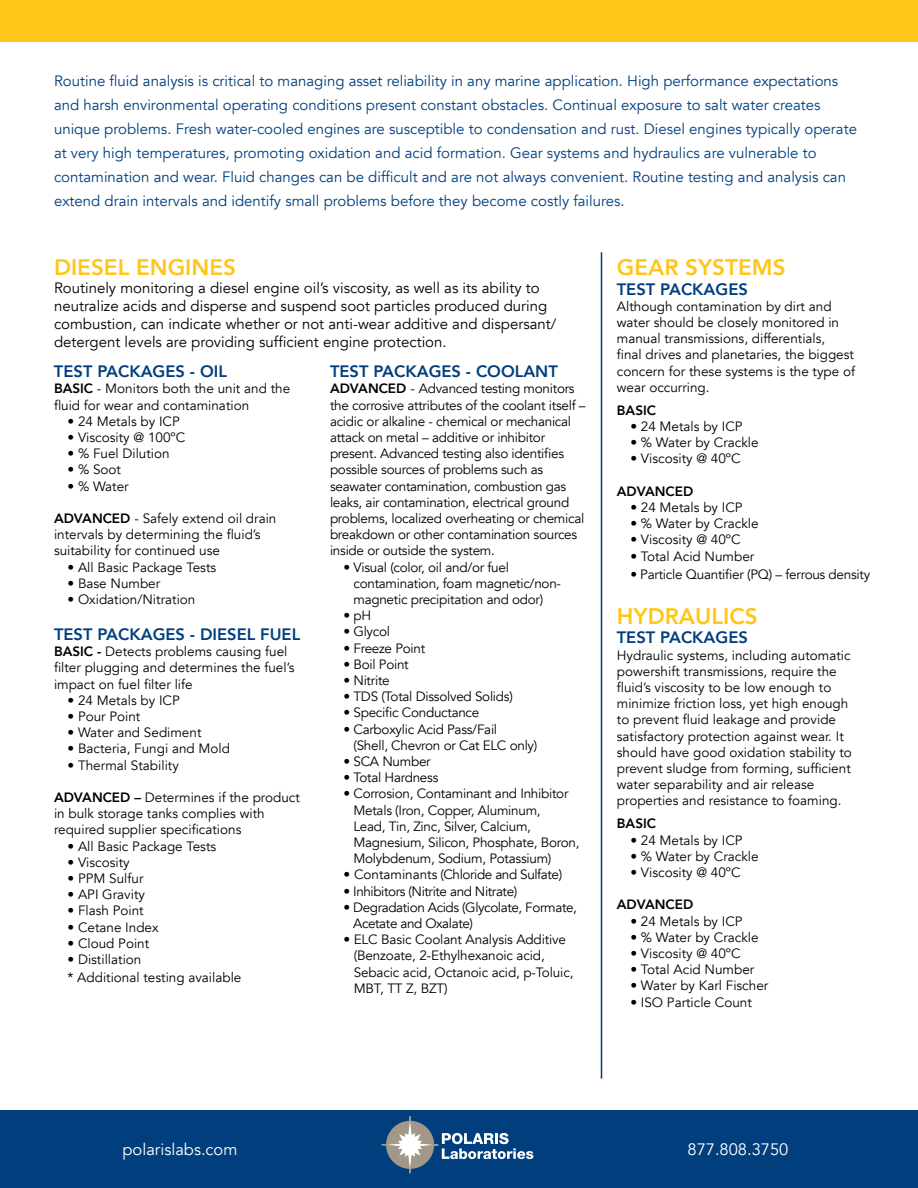
<style>
.page{position:relative;width:918px;height:1188px;background:#fff}
.page>*{position:absolute;margin:0;border:0;box-sizing:border-box;transform-origin:0 0}
.t1{font:800 22.5px "Avenir";color:#ffc619}
.t2{font:800 16.5px "Avenir";color:#003e7e}
.t3{font:16.5px "Avenir";color:#fff}
.t4{font:15px/24px "Avenir";color:#003e7e}
.t5{font:15px/18px "Avenir";color:#000}
.t6{font:13.5px/16.2px "Avenir";color:#000}
.t7{font:13.5px/16.2px "Avenir";letter-spacing:-.02em;color:#000}
.t8{font:13.5px/16.2px "Avenir";letter-spacing:-.03em;color:#000}
.t9{font:800 13.5px "Avenir";color:#000}
.s1{font-weight:800}
</style>
<div class="page">
<div style="left:0;top:0;width:918px;height:42px;background:#ffc619"></div>
<div style="left:0;top:1110px;width:918px;height:78px;background:#003e7e"></div>
<svg style="left:381px;top:1116px;width:152px;height:58px"></svg>
<hr style="left:601px;top:252px;width:1px;height:827px;background:#003e7e">
<p class="t4" style="left:54px;top:69px;width:805px">Routine fluid analysis is critical to managing asset reliability in any marine application. High performance expectations and harsh environmental operating conditions present constant obstacles. Continual exposure to salt water creates unique problems. Fresh water-cooled engines are susceptible to condensation and rust. Diesel engines typically operate at very high temperatures, promoting oxidation and acid formation. Gear systems and hydraulics are vulnerable to contamination and wear. Fluid changes can be difficult and are not always convenient. Routine testing and analysis can extend drain intervals and identify small problems before they become costly failures.</p>
<h1 class="t1" style="left:54px;top:246px;width:14px">DIESEL</h1>
<h1 class="t1" style="left:136px;top:246px;width:87px">ENGINES</h1>
<p class="t5" style="left:54px;top:279px;width:504px">Routinely monitoring a diesel engine oil’s viscosity, as well as its ability to neutralize acids and disperse and suspend soot particles produced during combustion, can indicate whether or not anti-wear additive and dispersant/ detergent levels are providing sufficient engine protection.</p>
<p class="t2" style="left:54px;top:356px;width:174px">TEST PACKAGES - OIL</p>
<p class="t9" style="left:54px;top:376px;width:18px">BASIC</p>
<p class="t6" style="left:54px;top:381px;width:238px;text-indent:43px">- Monitors both the unit and the fluid for wear and contamination</p>
<p class="t6" style="left:68px;top:413px;width:114px">• 24 Metals by ICP</p>
<p class="t6" style="left:68px;top:430px;width:119px">• Viscosity @ 100ºC</p>
<p class="t6" style="left:68px;top:446px;width:104px">• % Fuel Dilution</p>
<p class="t6" style="left:68px;top:462px;width:55px">• % Soot</p>
<p class="t6" style="left:68px;top:478px;width:63px">• % Water</p>
<p class="t6" style="left:54px;top:511px;width:224px"><span class="s1">ADVANCED</span> - Safely extend oil drain intervals by determining the fluid’s suitability for continued use</p>
<p class="t6" style="left:68px;top:559px;width:150px">• All Basic Package Tests</p>
<p class="t6" style="left:68px;top:575px;width:94px">• Base Number</p>
<p class="t6" style="left:68px;top:592px;width:129px">• Oxidation/Nitration</p>
<p class="t2" style="left:54px;top:619px;width:248px">TEST PACKAGES - DIESEL FUEL</p>
<p class="t9" style="left:54px;top:639px;width:18px">BASIC</p>
<p class="t6" style="left:54px;top:644px;width:242px;text-indent:43px"><span class="s1">-</span> Detects problems causing fuel filter plugging and determines the fuel’s impact on fuel filter life</p>
<p class="t6" style="left:68px;top:692px;width:114px">• 24 Metals by ICP</p>
<p class="t6" style="left:68px;top:709px;width:74px">• Pour Point</p>
<p class="t6" style="left:68px;top:725px;width:135px">• Water and Sediment</p>
<p class="t6" style="left:68px;top:741px;width:164px">• Bacteria, Fungi and Mold</p>
<p class="t6" style="left:68px;top:757px;width:113px">• Thermal Stability</p>
<p class="t6" style="left:54px;top:790px;width:247px"><span class="s1">ADVANCE D –</span> Determines if the product in bulk storage tanks complies with required supplier specifications</p>
<p class="t6" style="left:68px;top:838px;width:150px">• All Basic Package Tests</p>
<p class="t6" style="left:68px;top:854px;width:64px">• Viscosity</p>
<p class="t6" style="left:68px;top:871px;width:78px">• PPM Sulfur</p>
<p class="t6" style="left:68px;top:887px;width:79px">• API Gravity</p>
<p class="t6" style="left:68px;top:903px;width:78px">• Flash Point</p>
<p class="t6" style="left:68px;top:919px;width:93px">• Cetane Index</p>
<p class="t6" style="left:68px;top:935px;width:83px">• Cloud Point</p>
<p class="t6" style="left:68px;top:951px;width:175px;line-height:18px">• Distillation<br>* Additional testing available</p>
<p class="t2" style="left:330px;top:356px;width:229px">TEST PACKAGES - COOLANT</p>
<p class="t7" style="left:330px;top:381px;width:257px"><span class="s1">ADVANCE D</span> - Advanced testing monitors the corrosive attributes of the coolant itself – acidic or alkaline - chemical or mechanical attack on metal – additive or inhibitor present. Advanced testing also identifies possible sources of problems such as seawater contamination, combustion gas leaks, air contamination, electrical ground problems, localized overheating or chemical breakdown or other contamination sources inside or outside the system.</p>
<p class="t7" style="left:353px;top:559px;width:209px;text-indent:-10px">• Visual (color, oil and/or fuel contamination, foam magnetic/non&shy;magnetic precipitation and odor)</p>
<p class="t6" style="left:344px;top:608px;width:29px">• pH</p>
<p class="t6" style="left:344px;top:624px;width:48px">• Glycol</p>
<p class="t7" style="left:344px;top:640px;width:83px">• Freeze Point</p>
<p class="t7" style="left:344px;top:656px;width:67px">• Boil Point</p>
<p class="t7" style="left:344px;top:673px;width:48px">• Nitrite</p>
<p class="t7" style="left:344px;top:689px;width:171px">• TDS (Total Dissolved Solids)</p>
<p class="t7" style="left:344px;top:705px;width:137px">• Specific Conductance</p>
<p class="t7" style="left:353px;top:721px;width:185px;text-indent:-10px">• Carboxylic Acid Pass/Fail<br>(Shell, Chevron or Cat ELC only)</p>
<p class="t7" style="left:344px;top:754px;width:89px">• SCA Number</p>
<p class="t7" style="left:344px;top:770px;width:96px">• Total Hardness</p>
<p class="t7" style="left:353px;top:786px;width:228px;text-indent:-10px">• Corrosion, Contaminant and Inhibitor Metals (Iron, Copper, Aluminum,<br>Lead, Tin, Zinc, Silver, Calcium, Magnesium, Silicon, Phosphate, Boron, Molybdenum, Sodium, Potassium)</p>
<p class="t8" style="left:344px;top:867px;width:220px">• Contaminants (Chloride and Sulfate)</p>
<p class="t8" style="left:344px;top:883px;width:175px">• Inhibitors (Nitrite and Nitrate)</p>
<p class="t8" style="left:353px;top:899px;width:225px;text-indent:-10px">• Degradation Acids (Glycolate, Formate,<br>Acetate and Oxalate)</p>
<p class="t6" style="left:354px;top:932px;width:221px;text-indent:-10px">• ELC Basic Coolant Analysis Additive (Benzoate, 2-Ethylhexanoic acid,<br>Sebacic acid, Octanoic acid, p-Toluic,<br>MBT, TT Z, BZT)</p>
<h1 class="t1" style="left:617px;top:246px;width:168px">GEAR SYSTE MS</h1>
<p class="t2" style="left:617px;top:274px;width:133px">TEST PACKAGES</p>
<p class="t6" style="left:617px;top:298px;width:240px">Although contamination by dirt and water should be closely monitored in manual transmissions, differentials,<br>final drives and planetaries, the biggest concern for these systems is the type of wear occurring.</p>
<p class="t9" style="left:617px;top:398px;width:18px">BASIC</p>
<p class="t6" style="left:630px;top:418px;width:114px">• 24 Metals by ICP</p>
<p class="t6" style="left:630px;top:435px;width:130px">• % Water by Crackle</p>
<p class="t6" style="left:630px;top:451px;width:112px">• Viscosity @ 40ºC</p>
<p class="t9" style="left:617px;top:479px;width:78px">ADVANCE D</p>
<p class="t6" style="left:630px;top:499px;width:114px">• 24 Metals by ICP</p>
<p class="t6" style="left:630px;top:516px;width:130px">• % Water by Crackle</p>
<p class="t6" style="left:630px;top:532px;width:112px">• Viscosity @ 40ºC</p>
<p class="t6" style="left:630px;top:548px;width:125px">• Total Acid Number</p>
<p class="t7" style="left:630px;top:566px;width:241px">• Particle Quantifier (PQ) – ferrous density</p>
<h1 class="t1" style="left:617px;top:595px;width:77px">HYDRAULICS</h1>
<p class="t2" style="left:617px;top:623px;width:133px">TEST PACKAGES</p>
<p class="t6" style="left:617px;top:647px;width:236px">Hydraulic systems, including automatic powershift transmissions, require the fluid’s viscosity to be low enough to minimize friction loss, yet high enough to prevent fluid leakage and provide satisfactory protection against wear. It should have good oxidation stability to prevent sludge from forming, sufficient water separability and air release properties and resistance to foaming.</p>
<p class="t9" style="left:617px;top:811px;width:18px">BASIC</p>
<p class="t6" style="left:630px;top:832px;width:114px">• 24 Metals by ICP</p>
<p class="t6" style="left:630px;top:848px;width:130px">• % Water by Crackle</p>
<p class="t6" style="left:630px;top:864px;width:112px">• Viscosity @ 40ºC</p>
<p class="t9" style="left:617px;top:892px;width:78px">ADVANCE D</p>
<p class="t6" style="left:630px;top:913px;width:114px">• 24 Metals by ICP</p>
<p class="t6" style="left:630px;top:929px;width:130px">• % Water by Crackle</p>
<p class="t6" style="left:630px;top:945px;width:112px">• Viscosity @ 40ºC</p>
<p class="t6" style="left:630px;top:962px;width:125px">• Total Acid Number</p>
<p class="t6" style="left:630px;top:978px;width:139px">• Water by Karl Fischer</p>
<p class="t6" style="left:630px;top:994px;width:123px">• ISO Particle Count</p>
<p class="t3" style="left:123px;top:1140px;width:116px">polarislabs.com</p>
<p class="t3" style="left:688px;top:1140px;width:102px">877.808.3750</p>
</div>
